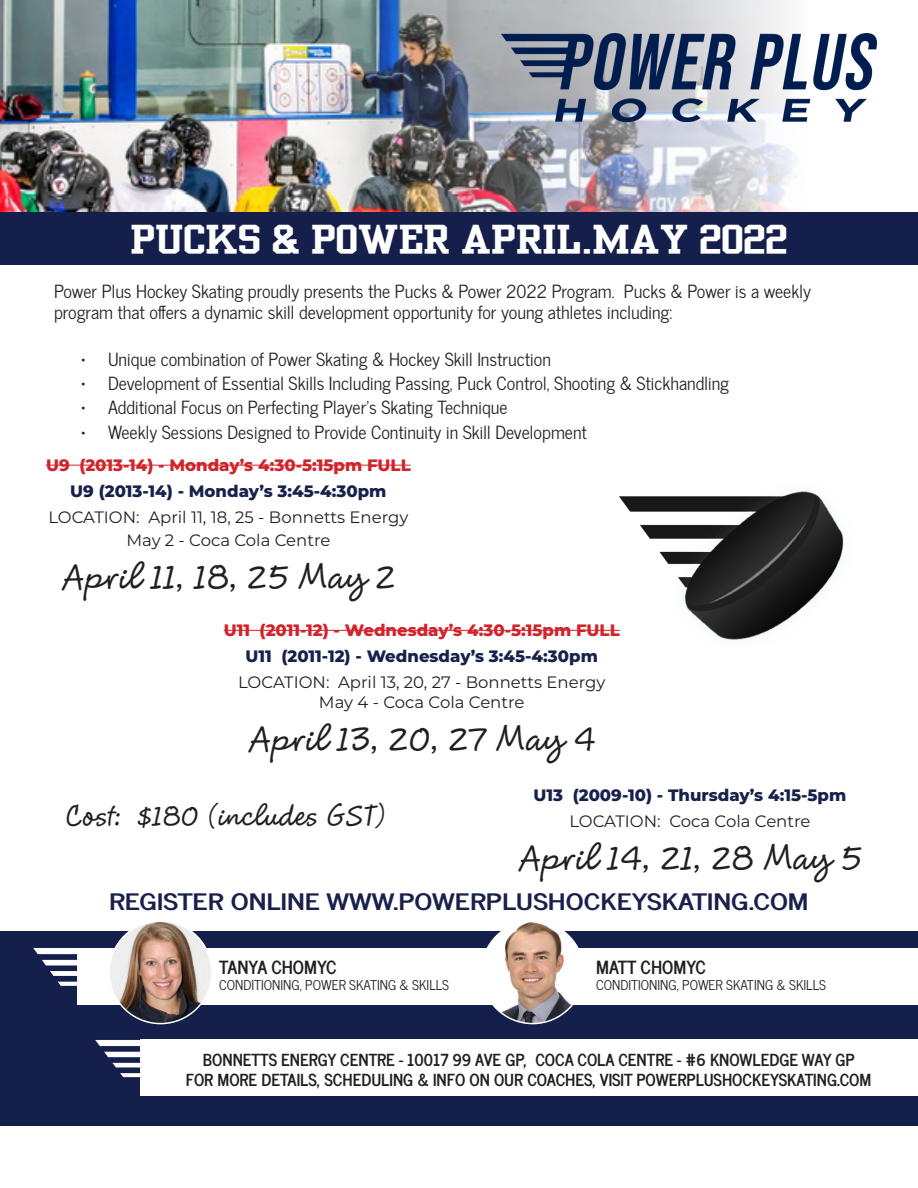
<style>
.page{position:relative;width:918px;height:1188px;background:#fff}
.page>*{position:absolute;margin:0;border:0;box-sizing:border-box;transform-origin:0 0}
.t1{font:700 33px "Cluff Hmk";color:#231f20}
.t2{font:33px "Yearbook Solid";color:#fff;scale:1.28 1}
.t3{font:700 27px "Cluff Hmk";color:#231f20}
.t4{font:700 22.5px "News Cycle";color:#19204c;scale:1.28 1}
.t5{font:18px/21px "News Cycle";color:#231f20}
.t6{font:700 18px "News Cycle";color:#231f20}
.t7{font:700 16.5px "News Cycle";color:#231f20}
.t8{font:16.5px "Montserrat";color:#231f20}
.t9{font:800 16.5px "Montserrat";color:#d1232a}
.t10{font:800 16.5px "Montserrat";color:#17214b}
.t11{font:800 16.5px "Montserrat";color:#17214c}
.t12{font:13.5px "News Cycle";color:#231f20}
</style>
<div class="page">
<img style="left:0;top:0;width:877px;height:212px">
<img style="left:501px;top:33px;width:375px;height:89px">
<div style="left:0;top:212px;width:918px;height:52px;background:#14204b"></div>
<hr style="left:46px;top:465px;width:365px;height:1px;background:#d1232a">
<div style="left:0;top:931px;width:918px;height:195px;background:#14204b"></div>
<div style="left:77px;top:948px;width:841px;height:56px;background:#fff"></div>
<img style="left:33px;top:948px;width:46px;height:57px">
<div style="left:140px;top:1040px;width:778px;height:56px;background:#fff"></div>
<img style="left:96px;top:1039px;width:46px;height:39px">
<img style="left:109px;top:921px;width:103px;height:103px;border-radius:51px">
<div style="left:108px;top:920px;width:105px;height:104px;border:2px solid #fff;border-radius:50%"></div>
<img style="left:481px;top:921px;width:103px;height:103px;border-radius:51px">
<div style="left:481px;top:920px;width:104px;height:104px;border:2px solid #fff;border-radius:50%"></div>
<img style="left:620px;top:491px;width:224px;height:149px">
<hr style="left:224px;top:630px;width:396px;height:1px;background:#d1232a">
<p class="t2" style="left:130px;top:218px;width:515px">PUCKS &amp; POWER APRIL.MAY 2022</p>
<p class="t5" style="left:54px;top:280px;width:759px">Power Plus Hockey Skating proudly presents the Pucks &amp; Power 2022 Program. Pucks &amp; Power is a weekly program that offers a dynamic skill development opportunity for young athletes including:</p>
<p class="t5" style="left:81px;top:348px;width:471px">• Unique combination of Power Skating &amp; Hockey Skill Instruction</p>
<p class="t5" style="left:81px;top:372px;width:650px">• Development of Essential Skills Including Passing, Puck Control, Shooting &amp; Stickhandling</p>
<p class="t5" style="left:81px;top:396px;width:428px">• Additional Focus on Perfecting Player’s Skating Technique</p>
<p class="t5" style="left:81px;top:421px;width:507px">• Weekly Sessions Designed to Provide Continuity in Skill Development</p>
<p class="t9" style="left:46px;top:453px;width:366px">U9 (2013-14) - Monday’s 4:30-5:15pm FULL</p>
<p class="t10" style="left:70px;top:479px;width:318px">U9 (2013-14) - Monday’s 3:45-4:30pm</p>
<p class="t8" style="left:48px;top:506px;width:362px">LOCATION: April 11, 18, 25 - Bonnetts Energy</p>
<p class="t8" style="left:126px;top:528px;width:206px">May 2 - Coca Cola Centre</p>
<p class="t1" style="left:62px;top:556px;width:334px">April 11, 18, 25 May 2</p>
<p class="t9" style="left:224px;top:618px;width:398px">U11 (2011-12) - Wednesday’s 4:30-5:15pm FULL</p>
<p class="t10" style="left:246px;top:644px;width:354px">U11 (2011-12) - Wednesday’s 3:45-4:30pm</p>
<p class="t8" style="left:238px;top:671px;width:369px">LOCATION: April 13, 20, 27 - Bonnetts Energy</p>
<p class="t8" style="left:319px;top:691px;width:207px">May 4 - Coca Cola Centre</p>
<p class="t1" style="left:248px;top:718px;width:348px">April 13, 20, 27 May 4</p>
<p class="t11" style="left:534px;top:783px;width:314px">U13 (2009-10) - Thursday’s 4:15-5pm</p>
<p class="t8" style="left:569px;top:810px;width:243px">LOCATION: Coca Cola Centre</p>
<p class="t1" style="left:519px;top:837px;width:344px">April 14, 21, 28 May 5</p>
<p class="t3" style="left:64px;top:799px;width:323px">Cost: $180 (includes GST)</p>
<p class="t4" style="left:109px;top:882px;width:548px">REGISTER ONLINE WWW.POWERPLUSHOCKEYSKATING.COM</p>
<p class="t6" style="left:219px;top:951px;width:119px">TANYA CHOMYC</p>
<p class="t12" style="left:219px;top:973px;width:231px">CONDITIONING, POWER SKATING &amp; SKILLS</p>
<p class="t6" style="left:596px;top:951px;width:111px">MATT CHOMYC</p>
<p class="t12" style="left:596px;top:973px;width:231px">CONDITIONING, POWER SKATING &amp; SKILLS</p>
<p class="t7" style="left:203px;top:1045px;width:653px">BONNETTS ENERGY CENTRE - 10017 99 AVE GP, COCA COLA CENTRE - #6 KNOWLEDGE WAY GP</p>
<p class="t7" style="left:186px;top:1065px;width:687px">FOR MORE DETAILS, SCHEDULING &amp; INFO ON OUR COACHES, VISIT POWERPLUSHOCKEYSKATING.COM</p>
</div>
